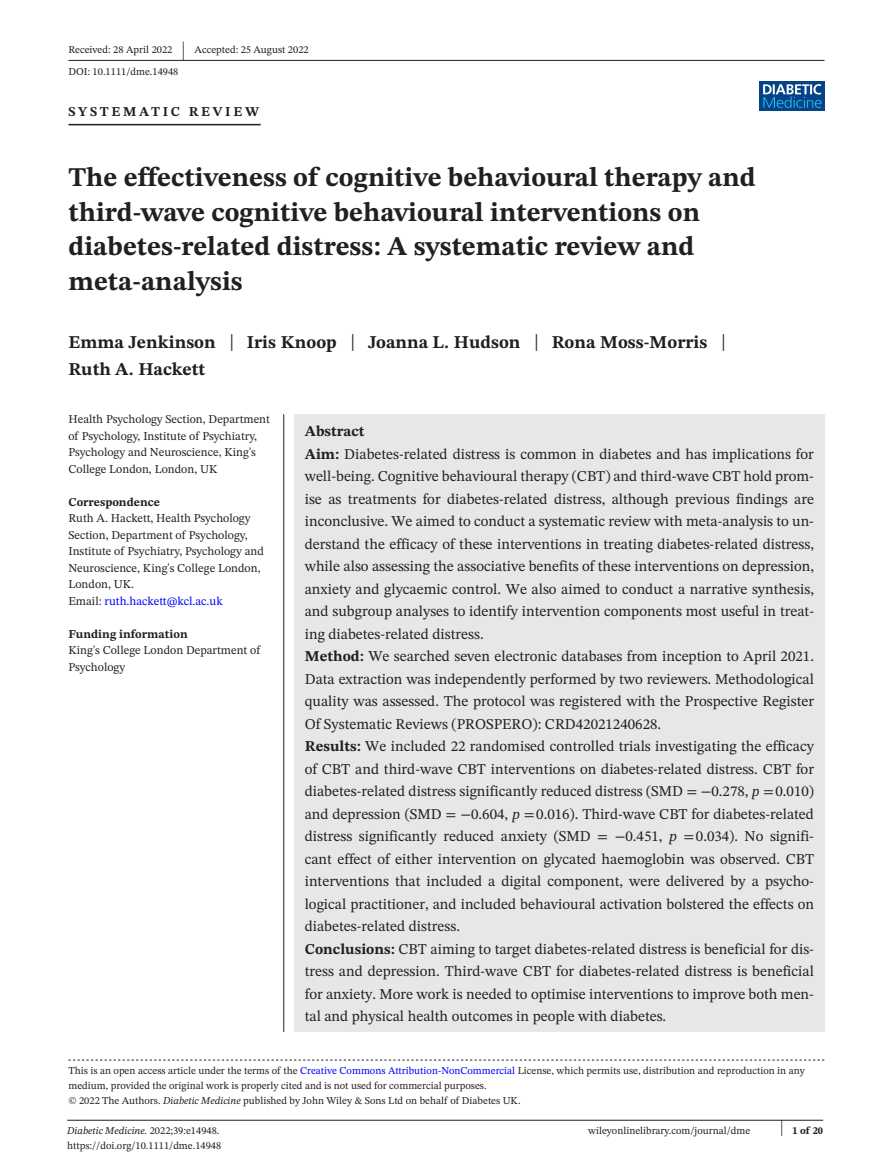
<style>
.page{position:relative;width:893px;height:1174px;background:#fff}
.page>*{position:absolute;margin:0;border:0;box-sizing:border-box;transform-origin:0 0}
.t1{font:700 27px/34.5px "STIX Two Text";color:#231f20}
.t2{font:25.65px "STIX Two Text";color:#231f20;scale:.49 1}
.t3{font:700 18px/27px "STIX Two Text";color:#231f20}
.t4{font:15px/22.5px "STIX Two Text";color:#231f20}
.t5{font:700 13.5px "STIX Two Text";letter-spacing:.2em;color:#231f20}
.t6{font:12px/16.5px "STIX Two Text";color:#231f20}
.t7{font:700 12px "STIX Two Text";color:#231f20}
.t8{font:10.5px/15px "STIX Two Text";color:#231f20}
.t9{font:italic 10.5px "STIX Two Text";color:#231f20}
.t10{font:700 10.5px "STIX Two Text";color:#231f20}
.s1{font-weight:400;font-size:23.4px}
.s2{color:#00f}
.s3{font-weight:700}
.s4{font-family:"STIX"}
.s5{font-style:italic}
.s6{font-style:normal}
.s7{font-weight:400;font-size:22.2px}
</style>
<div class="page">
<hr style="left:67px;top:1119px;width:756px;height:1px;background:#231f20">
<div style="left:759px;top:81px;width:65px;height:30px;background:#054286"></div>
<svg style="left:763px;top:84px;width:59px;height:24px"></svg>
<hr style="left:68px;top:60px;width:756px;height:1px;background:#231f20">
<hr style="left:68px;top:124px;width:193px;height:1px;background:#231f20">
<svg style="left:68px;top:1059px;width:756px;height:1px"></svg>
<div style="left:294px;top:414px;width:530px;height:618px;background:#e6e7e9"></div>
<hr style="left:283px;top:414px;width:1px;height:618px;background:#231f20">
<p class="t8" style="left:68px;top:42px;width:106px">Received: 28 April 2022</p>
<h2 class="t2" style="left:182px;top:32px;width:8px">|</h2>
<p class="t8" style="left:195px;top:42px;width:116px">Accepted: 25 August 2022</p>
<p class="t8" style="left:68px;top:64px;width:112px">DOI: 10.1111/dme.14948</p>
<p class="t5" style="left:68px;top:101px;width:192px">SYSTEMATIC REVIEW</p>
<h1 class="t1" style="left:68px;top:161px;width:689px">The effectiveness of cognitive behavioural therapy and third-wave cognitive behavioural interventions on diabetes-related distress: A systematic review and meta-analysis</h1>
<p class="t3" style="left:68px;top:329px;width:659px">Emma Jenkinson <span class="s1">|</span> Iris Knoop <span class="s1">|</span> Joanna L. Hudson <span class="s1">|</span> Rona Moss-Morris <span class="s1">|<br></span>Ruth A. Hackett</p>
<p class="t6" style="left:68px;top:411px;width:203px">Health Psychology Section, Department of Psychology, Institute of Psychiatry, Psychology and Neuroscience, King's College London, London, UK</p>
<p class="t7" style="left:68px;top:493px;width:93px">Correspondence</p>
<p class="t6" style="left:68px;top:510px;width:197px">Ruth A. Hackett, Health Psychology<br>Section, Department of Psychology,<br>Institute of Psychiatry, Psychology and<br>Neuroscience, King's College London,<br>London, UK.<br>Email: <span class="s2">ruth.hackett@kcl.ac.uk</span></p>
<p class="t7" style="left:68px;top:625px;width:121px">Funding information</p>
<p class="t6" style="left:68px;top:642px;width:193px">King's College London Department of<br>Psychology</p>
<p class="t4" style="left:305px;top:420px;width:511px"><span class="s3">Abstract<br>Aim:</span> Diabetes-related distress is common in diabetes and has implications for well-being. Cognitive behavioural therapy (CBT) and third-wave CBT hold prom&shy;ise as treatments for diabetes-related distress, although previous findings are inconclusive. We aimed to conduct a systematic review with meta-analysis to un&shy;derstand the efficacy of these interventions in treating diabetes-related distress, while also assessing the associative benefits of these interventions on depression, anxiety and glycaemic control. We also aimed to conduct a narrative synthesis, and subgroup analyses to identify intervention components most useful in treat&shy;ing diabetes-related distress.<br><span class="s3">Method:</span> We searched seven electronic databases from inception to April 2021.<br>Data extraction was independently performed by two reviewers. Methodological quality was assessed. The protocol was registered with the Prospective Register Of Systematic Reviews (PROSPERO): CRD42021240628.<br><span class="s3">Results:</span> We included 22 randomised controlled trials investigating the efficacy of CBT and third-wave CBT interventions on diabetes-related distress. CBT for diabetes-related distress significantly reduced distress (SMD <span class="s4">=</span> −0.278, <span class="s5">p</span> <span class="s4">=</span>0.010) and depression (SMD <span class="s4">=</span> −0.604, <span class="s5">p</span> <span class="s4">=</span>0.016). Third-wave CBT for diabetes-related distress significantly reduced anxiety (SMD <span class="s4">=</span> −0.451, <span class="s5">p</span> <span class="s4">=</span>0.034). No signifi&shy;cant effect of either intervention on glycated haemoglobin was observed. CBT interventions that included a digital component, were delivered by a psycho&shy;logical practitioner, and included behavioural activation bolstered the effects on diabetes-related distress.<br><span class="s3">Conclusions:</span> CBT aiming to target diabetes-related distress is beneficial for dis&shy;tress and depression. Third-wave CBT for diabetes-related distress is beneficial for anxiety. More work is needed to optimise interventions to improve both men&shy;tal and physical health outcomes in people with diabetes.</p>
<p class="t8" style="left:68px;top:1063px;width:738px">This is an open access article under the terms of the <span class="s2">Creative Commons Attribution-NonCommercial</span> License, which permits use, distribution and reproduction in any medium, provided the original work is properly cited and is not used for commercial purposes.<br>© 2022 The Authors. <span class="s5">Diabetic Medicine</span> published by John Wiley &amp; Sons Ltd on behalf of Diabetes UK.</p>
<p class="t9" style="left:67px;top:1123px;width:154px">Diabetic Medicine. <span class="s6">2022;39:e14948.</span></p>
<p class="t10" style="left:780px;top:1123px;width:45px"><span class="s7">|</span> 1 of 20</p>
<p class="t8" style="left:67px;top:1138px;width:156px">https://doi.org/10.1111/dme.14948</p>
<p class="t8" style="left:588px;top:1123px;width:164px">wileyonlinelibrary.com/journal/dme</p>
</div>
